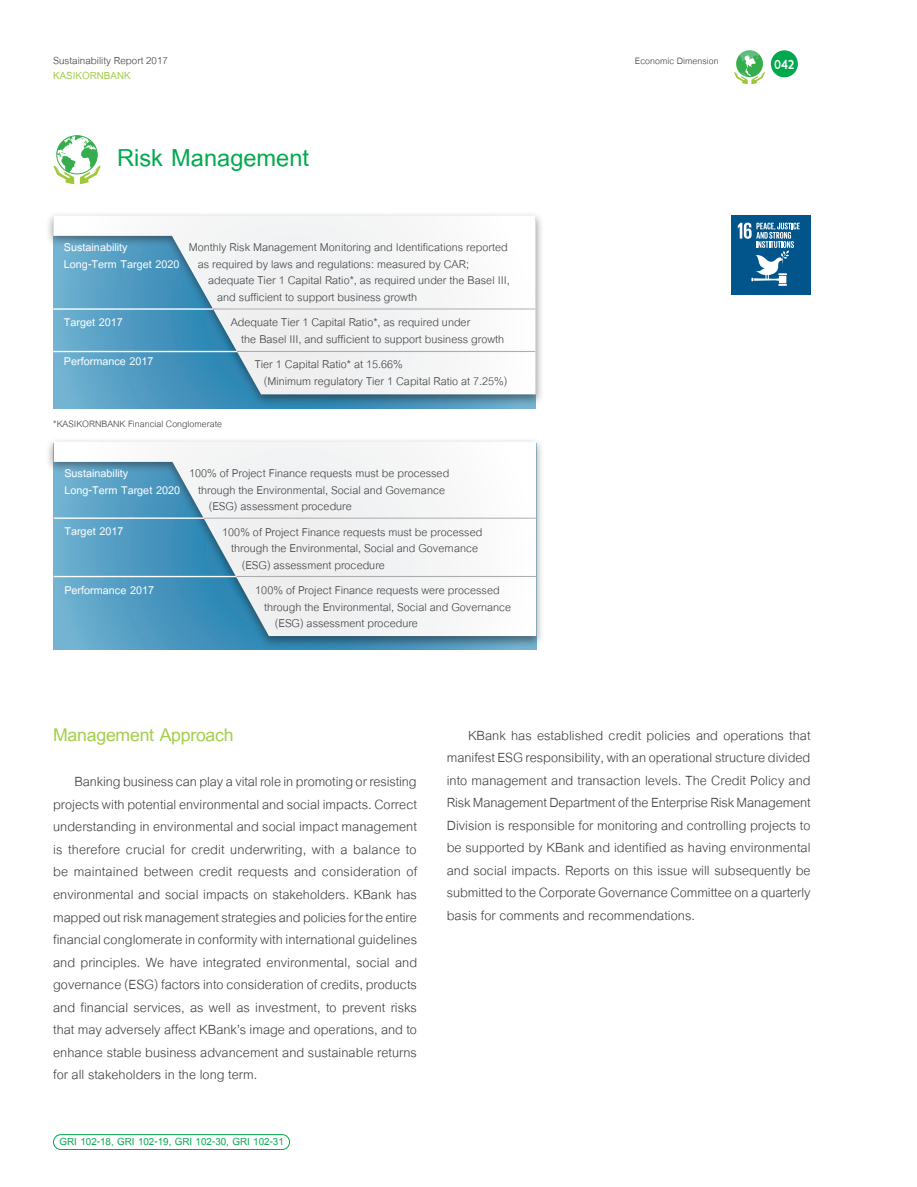
<style>
.page{position:relative;width:917px;height:1187px;background:#fff}
.page>*{position:absolute;margin:0;border:0;box-sizing:border-box;transform-origin:0 0}
.t1{font:700 36px "Cordia New";color:#00a94e}
.t2{font:700 27px "Cordia New";letter-spacing:-.01em;color:#a4ce4c}
.t3{font:22.5px "K Bsirichana";color:#fff}
.t4{font:19.5px/22.5px "Cordia New";color:#3e3e3f;text-align:justify}
.t5{font:16.5px/16.5px "Cordia New";color:#3e3e3f}
.t6{font:700 16.5px/16.5px "Cordia New";color:#fff}
.t7{font:700 15px "Cordia New";color:#00a94e}
.t8{font:15px "Cordia New";color:#3e3e3f}
.t9{font:700 15px "Cordia New";color:#a4ce4c}
.t10{font:13.5px "Cordia New";color:#3e3e3f}
</style>
<div class="page">
<svg style="left:734px;top:50px;width:30px;height:34px"></svg>
<div style="left:770px;top:50px;width:27px;height:27px;background:#00a94e;border-radius:50%"></div>
<div style="left:45px;top:437px;width:499px;height:211px;background:#231f20;opacity:.5"></div>
<svg style="left:54px;top:441px;width:482px;height:195px"></svg>
<div style="left:45px;top:211px;width:498px;height:195px;background:#231f20;opacity:.5"></div>
<svg style="left:53px;top:215px;width:482px;height:179px"></svg>
<div style="left:731px;top:215px;width:79px;height:80px;background:#01558a"></div>
<svg style="left:737px;top:222px;width:62px;height:64px"></svg>
<div style="left:56px;top:135px;width:42px;height:39px;border:1px solid #36ad4d;border-radius:50%"></div>
<svg style="left:53px;top:136px;width:48px;height:48px"></svg>
<hr style="left:53px;top:308px;width:160px;height:2px;background:#fff">
<hr style="left:211px;top:306px;width:326px;height:4px;background:#231f20;opacity:.75">
<hr style="left:53px;top:351px;width:205px;height:1px;background:#fff">
<div style="left:237px;top:348px;width:300px;height:5px;background:#231f20;opacity:.75"></div>
<div style="left:53px;top:1134px;width:237px;height:15px;border:1px solid #00a94e;border-radius:7px"></div>
<hr style="left:54px;top:517px;width:160px;height:2px;background:#fff">
<hr style="left:203px;top:515px;width:334px;height:4px;background:#231f20;opacity:.75">
<hr style="left:54px;top:575px;width:204px;height:2px;background:#fff">
<hr style="left:236px;top:573px;width:301px;height:4px;background:#231f20;opacity:.75">
<p class="t8" style="left:53px;top:50px;width:116px">Sustainability Report 2017</p>
<p class="t10" style="left:634px;top:52px;width:85px">Economic Dimension</p>
<p class="t9" style="left:53px;top:66px;width:79px">KASIKORNBANK</p>
<h1 class="t1" style="left:117px;top:136px;width:193px">Risk Management</h1>
<p class="t6" style="left:64px;top:239px;width:117px">Sustainability<br>Long-Term Target 2020</p>
<p class="t5" style="left:198px;top:238px;width:311px;text-indent:-9px">Monthly Risk Management Monitoring and Identifications reported as required by laws and regulations: measured by CAR;</p>
<p class="t5" style="left:217px;top:271px;width:294px;text-indent:-9px">adequate Tier 1 Capital Ratio*, as required under the Basel III, and sufficient to support business growth</p>
<p class="t5" style="left:241px;top:313px;width:264px;text-indent:-11px">Adequate Tier 1 Capital Ratio*, as required under<br>the Basel III, and sufficient to support business growth</p>
<p class="t5" style="left:264px;top:355px;width:245px;text-indent:-9px">Tier 1 Capital Ratio* at 15.66%<br>(Minimum regulatory Tier 1 Capital Ratio at 7.25%)</p>
<p class="t6" style="left:64px;top:314px;width:61px">Target 2017</p>
<p class="t6" style="left:64px;top:353px;width:91px">Performance 2017</p>
<p class="t10" style="left:53px;top:414px;width:170px">*KASIKORNBANK Financial Conglomerate</p>
<p class="t6" style="left:64px;top:465px;width:117px">Sustainability<br>Long-Term Target 2020</p>
<p class="t5" style="left:189px;top:464px;width:261px">100% of Project Finance requests must be processed</p>
<p class="t5" style="left:198px;top:481px;width:248px">through the Environmental, Social and Governance</p>
<p class="t5" style="left:209px;top:497px;width:145px">(ESG) assessment procedure</p>
<p class="t5" style="left:222px;top:523px;width:261px">100% of Project Finance requests must be processed</p>
<p class="t5" style="left:231px;top:539px;width:248px">through the Environmental, Social and Governance</p>
<p class="t5" style="left:242px;top:556px;width:145px">(ESG) assessment procedure</p>
<p class="t5" style="left:255px;top:581px;width:246px">100% of Project Finance requests were processed</p>
<p class="t5" style="left:264px;top:598px;width:248px">through the Environmental, Social and Governance</p>
<p class="t5" style="left:275px;top:614px;width:145px">(ESG) assessment procedure</p>
<p class="t6" style="left:64px;top:523px;width:61px">Target 2017</p>
<p class="t6" style="left:64px;top:581px;width:91px">Performance 2017</p>
<p class="t3" style="left:773px;top:48px;width:22px">042</p>
<h2 class="t2" style="left:53px;top:718px;width:182px">Management Approach</h2>
<p class="t4" style="left:53px;top:769px;width:365px;text-indent:21px">Banking business can play a vital role in promoting or resisting projects with potential environmental and social impacts. Correct understanding in environmental and social impact management is therefore crucial for credit underwriting, with a balance to be maintained between credit requests and consideration of environmental and social impacts on stakeholders. KBank has mapped out risk management strategies and policies for the entire financial conglomerate in conformity with international guidelines and principles. We have integrated environmental, social and governance (ESG) factors into consideration of credits, products and financial services, as well as investment, to prevent risks that may adversely affect KBank’s image and operations, and to enhance stable business advancement and sustainable returns for all stakeholders in the long term.</p>
<p class="t7" style="left:59px;top:1132px;width:226px">GRI 102-18, GRI 102-19, GRI 102-30, GRI 102-31</p>
<p class="t4" style="left:446px;top:723px;width:365px;text-indent:21px">KBank has established credit policies and operations that manifest ESG responsibility, with an operational structure divided into management and transaction levels. The Credit Policy and Risk Management Department of the Enterprise Risk Management Division is responsible for monitoring and controlling projects to be supported by KBank and identified as having environmental and social impacts. Reports on this issue will subsequently be submitted to the Corporate Governance Committee on a quarterly basis for comments and recommendations.</p>
</div>
